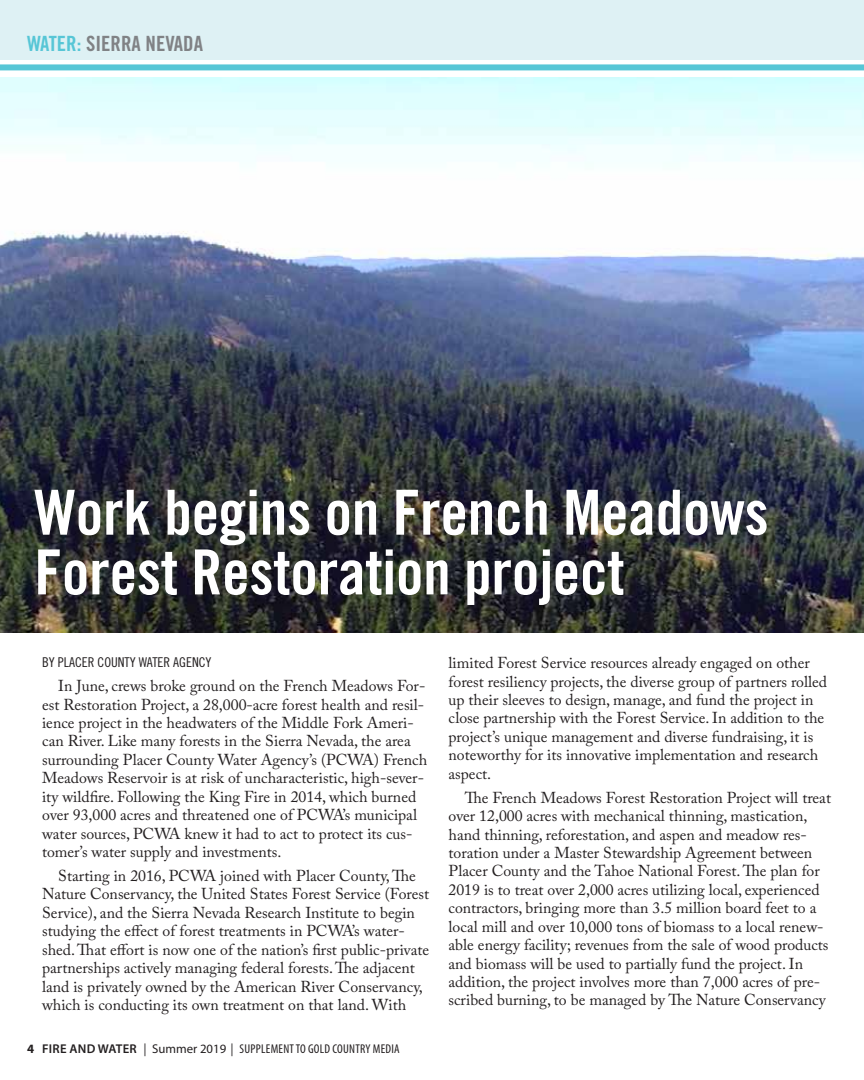
<style>
.page{position:relative;width:864px;height:1080px;background:#fff}
.page>*{position:absolute;margin:0;border:0;box-sizing:border-box;transform-origin:0 0}
.t1{font:62.25px/59.7px "Trade Gothic Bold Cond Twenty";letter-spacing:-.005em;color:#fff}
.t2{font:21px "Trade Gothic Bold Cond Twenty";color:#808285}
.t3{font:15.75px/18.5px "Adobe Caslon Pro";color:#231f20}
.t4{font:13.5px "Trade Gothic Cond Eighteen";color:#231f20}
.t5{font:condensed 12.75px "Myriad Pro";letter-spacing:.02em;color:#231f20}
.s1{color:#57c6d6}
.s2{font-weight:700;font-stretch:normal}
.s3{font-weight:600;font-stretch:normal}
.s4{font-stretch:normal}
</style>
<div class="page">
<div style="left:0;top:0;width:864px;height:59px;background:#def1f4"></div>
<div style="left:0;top:64px;width:864px;height:6px;background:#57c6d6"></div>
<img style="left:0;top:78px;width:864px;height:555px">
<h2 class="t2" style="left:27px;top:30px;width:178px"><span class="s1">Water:</span> Sierra Nevada</h2>
<h1 class="t1" style="left:34px;top:482px;width:736px">Work begins on French Meadows<br>Forest Restoration project</h1>
<p class="t4" style="left:42px;top:654px;width:171px">BY PLACER COUNTY WATER AGENCY</p>
<p class="t3" style="left:42px;top:676px;width:387px;text-indent:16px">In June, crews broke ground on the French Meadows For&shy;est Restoration Project, a 28,000-acre forest health and resil&shy;ience project in the headwaters of the Middle Fork Ameri&shy;can River. Like many forests in the Sierra Nevada, the area surrounding Placer County Water Agency’s (PCWA) French Meadows Reservoir is at risk of uncharacteristic, high-sever&shy;ity wildfire. Following the King Fire in 2014, which burned over 93,000 acres and threatened one of PCWA’s municipal water sources, PCWA knew it had to act to protect its cus&shy;tomer’s water supply and investments.</p>
<p class="t3" style="left:42px;top:866px;width:389px;text-indent:16px">Starting in 2016, PCWA joined with Placer County, The Nature Conservancy, the United States Forest Service (Forest Service), and the Sierra Nevada Research Institute to begin studying the effect of forest treatments in PCWA’s water&shy;shed. That effort is now one of the nation’s first public-private partnerships actively managing federal forests. The adjacent land is privately owned by the American River Conservancy, which is conducting its own treatment on that land. With</p>
<p class="t5" style="left:27px;top:1041px;width:374px"><span class="s2">4</span> <span class="s3">FIRE AND WATER</span> | <span class="s4">Summer 2019</span> | SUPPLEMENT TO GOLD COUNTRY MEDIA</p>
<p class="t3" style="left:449px;top:653px;width:380px">limited Forest Service resources already engaged on other forest resiliency projects, the diverse group of partners rolled up their sleeves to design, manage, and fund the project in close partnership with the Forest Service. In addition to the project’s unique management and diverse fundraising, it is noteworthy for its innovative implementation and research aspect.</p>
<p class="t3" style="left:449px;top:788px;width:384px;text-indent:16px">The French Meadows Forest Restoration Project will treat over 12,000 acres with mechanical thinning, mastication, hand thinning, reforestation, and aspen and meadow res&shy;toration under a Master Stewardship Agreement between Placer County and the Tahoe National Forest. The plan for 2019 is to treat over 2,000 acres utilizing local, experienced contractors, bringing more than 3.5 million board feet to a local mill and over 10,000 tons of biomass to a local renew&shy;able energy facility; revenues from the sale of wood products and biomass will be used to partially fund the project. In addition, the project involves more than 7,000 acres of pre&shy;scribed burning, to be managed by The Nature Conservancy</p>
</div>
